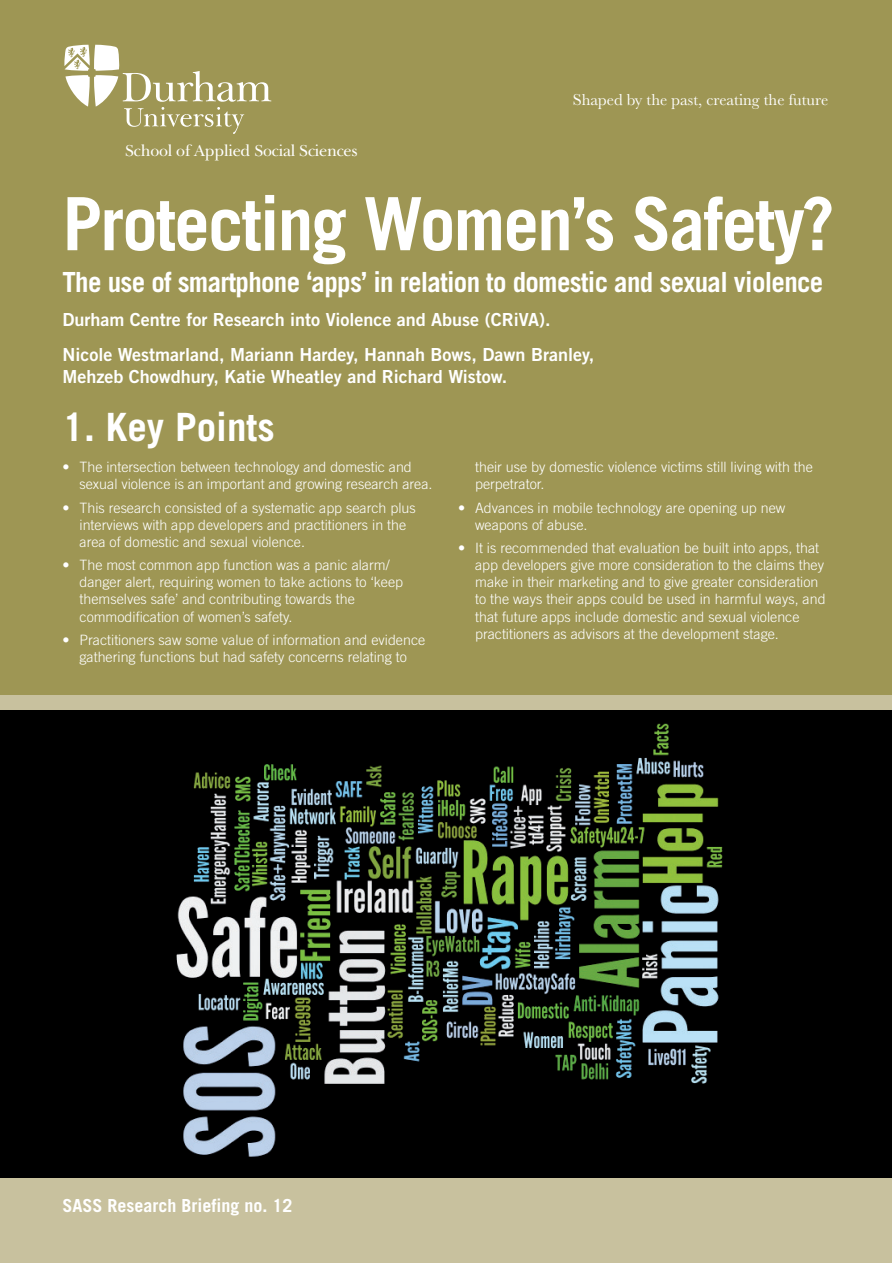
<style>
.page{position:relative;width:892px;height:1263px;background:#9e9654}
.page>*{position:absolute;margin:0;border:0;box-sizing:border-box;transform-origin:0 0}
.t1{font:700 73.5px "Trade Gothic";letter-spacing:-.025em;color:#fff}
.t2{font:700 39px "Trade Gothic";color:#fff}
.t3{font:700 27.75px "Trade Gothic";letter-spacing:-.025em;color:#fff}
.t4{font:18px/21.6px "Trade Gothic Bold Two";color:#fff}
.t5{font:700 18px "Trade Gothic";color:#fff}
.t6{font:16.5px "Baskerville";color:#fff}
.t7{font:16.2px "Baskerville BT";letter-spacing:-.015em;color:#fff}
.t8{font:300 14.25px/17.1px "Trade Gothic";color:#fff}
</style>
<div class="page">
<img style="left:0;top:710px;width:892px;height:468px">
<svg style="left:64px;top:45px;width:207px;height:89px"></svg>
<div style="left:0;top:1178px;width:892px;height:85px;background:#c8c19e"></div>
<div style="left:0;top:695px;width:892px;height:15px;background:#c8c19e"></div>
<p class="t7" style="left:125px;top:141px;width:234px">School of Applied Social Sciences</p>
<p class="t6" style="left:573px;top:94px;width:257px">Shaped by the past, creating the future</p>
<h1 class="t1" style="left:62px;top:197px;width:774px">Protecting Women’s Safety?</h1>
<h3 class="t3" style="left:62px;top:272px;width:762px">The use of smartphone ‘apps’ in relation to domestic and sexual violence</h3>
<p class="t4" style="left:63px;top:311px;width:489px">Durham Centre for Research into Violence and Abuse (CRiVA).</p>
<p class="t4" style="left:62px;top:345px;width:533px">Nicole Westmarland, Mariann Hardey, Hannah Bows, Dawn Branley,<br>Mehzeb Chowdhury, Katie Wheatley and Richard Wistow.</p>
<h2 class="t2" style="left:63px;top:413px;width:214px">1. Key Points</h2>
<p class="t8" style="left:80px;top:460px;width:354px;text-indent:-17px">• The intersection between technology and domestic and sexual violence is an important and growing research area.</p>
<p class="t8" style="left:80px;top:500px;width:338px;text-indent:-17px">• This research consisted of a systematic app search plus interviews with app developers and practitioners in the area of domestic and sexual violence.</p>
<p class="t8" style="left:80px;top:558px;width:325px;text-indent:-17px">• The most common app function was a panic alarm/ danger alert, requiring women to take actions to ‘keep themselves safe’ and contributing towards the commodification of women’s safety.</p>
<p class="t8" style="left:63px;top:633px;width:364px;text-align:center">• Practitioners saw some value of information and evidence gathering functions but had safety concerns relating to</p>
<p class="t8" style="left:475px;top:460px;width:339px">their use by domestic violence victims still living with the perpetrator.</p>
<p class="t8" style="left:475px;top:500px;width:312px;text-indent:-17px">• Advances in mobile technology are opening up new weapons of abuse.</p>
<p class="t8" style="left:475px;top:541px;width:352px;text-indent:-17px">• It is recommended that evaluation be built into apps, that app developers give more consideration to the claims they make in their marketing and to give greater consideration to the ways their apps could be used in harmful ways, and that future apps include domestic and sexual violence practitioners as advisors at the development stage.</p>
<p class="t5" style="left:63px;top:1199px;width:231px">SASS Research Briefing no. 12</p>
</div>
